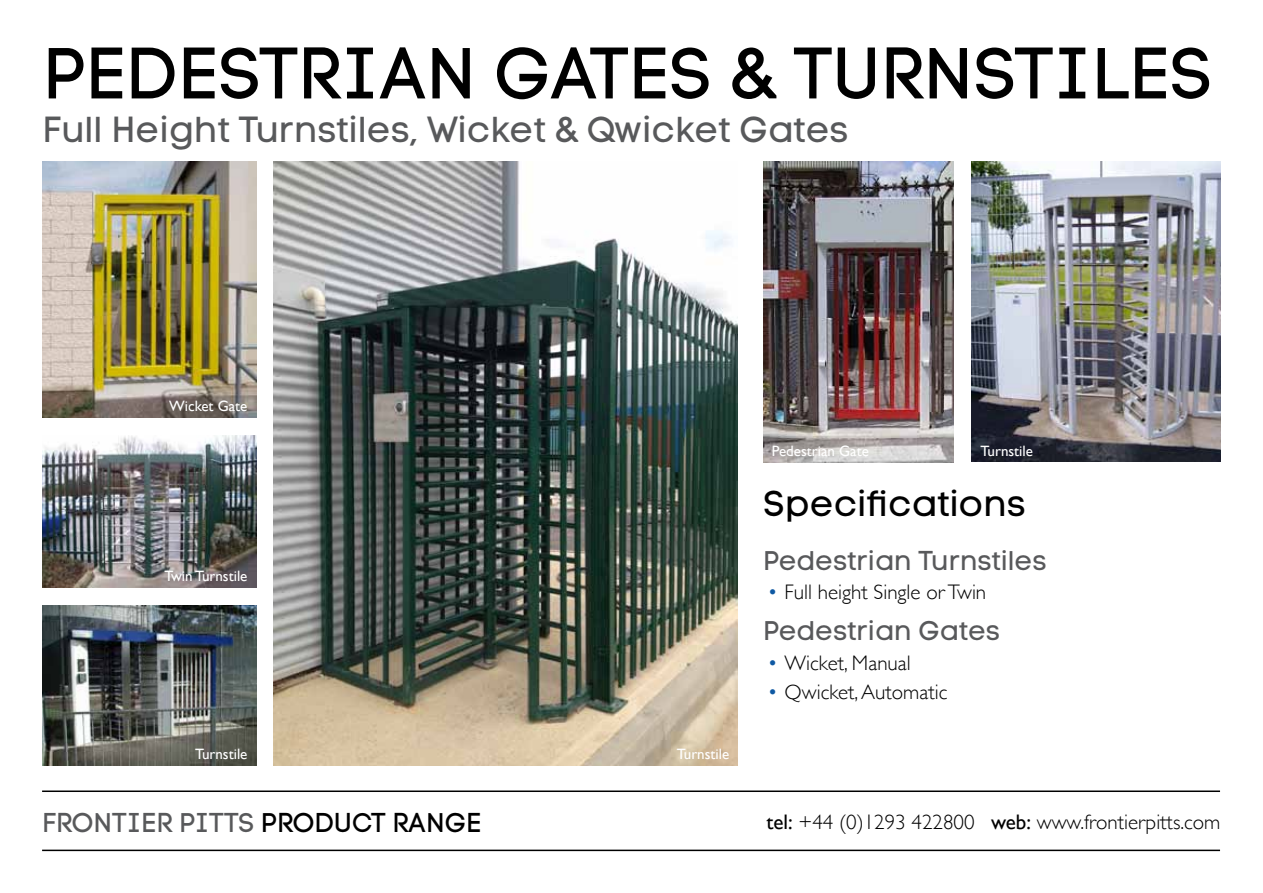
<style>
.page{position:relative;width:1263px;height:893px;background:#fff}
.page>*{position:absolute;margin:0;border:0;box-sizing:border-box;transform-origin:0 0}
.t1{font:72px "Code Pro LC";color:#000}
.t2{font:36px "Code Pro LC";color:#58595b}
.t3{font:36px "Code Pro LC";color:#000}
.t4{font:27px "Code Pro LC";color:#58595b}
.t5{font:300 21px "Gill Sans";color:#000}
.t6{font:15px "Gill Sans";color:#fff}
.s1{color:#0f59a3}
.s2{color:#000}
.s3{font-weight:400}
</style>
<div class="page">
<hr style="left:42px;top:790px;width:1178px;height:2px;background:#000">
<hr style="left:42px;top:850px;width:1178px;height:1px;background:#000">
<img style="left:763px;top:162px;width:191px;height:301px">
<img style="left:43px;top:435px;width:213px;height:152px">
<img style="left:972px;top:162px;width:248px;height:300px">
<img style="left:43px;top:605px;width:213px;height:160px">
<img style="left:43px;top:162px;width:213px;height:256px">
<img style="left:274px;top:162px;width:464px;height:603px">
<h1 class="t1" style="left:43px;top:32px;width:1171px">PEDESTRIAN GATES &amp; TURN STILES</h1>
<h2 class="t2" style="left:43px;top:108px;width:807px">Full Height Turnstiles, Wicket &amp; Qwicket Gates</h2>
<p class="t6" style="left:169px;top:397px;width:80px">Wicket Gate</p>
<p class="t6" style="left:164px;top:567px;width:85px">Twin Turnstile</p>
<p class="t6" style="left:195px;top:745px;width:54px">Turnstile</p>
<p class="t6" style="left:677px;top:745px;width:54px">Turnstile</p>
<p class="t6" style="left:772px;top:442px;width:99px">Pedestrian Gate</p>
<p class="t6" style="left:980px;top:442px;width:54px">Turnstile</p>
<h2 class="t3" style="left:763px;top:483px;width:264px">Specifications</h2>
<p class="t4" style="left:763px;top:545px;width:285px">Pedestrian Turnstiles</p>
<p class="t5" style="left:767px;top:576px;width:220px"><span class="s1">•</span> Full height Single orTwin</p>
<p class="t4" style="left:763px;top:615px;width:238px">Pedestrian Gates</p>
<p class="t5" style="left:767px;top:646px;width:145px"><span class="s1">•</span> Wicket, Manual</p>
<p class="t5" style="left:767px;top:675px;width:181px"><span class="s1">•</span> Qwicket,Automatic</p>
<p class="t4" style="left:42px;top:807px;width:440px">FRONTIER PITTS <span class="s2">PRODUCT RANGE</span></p>
<p class="t5" style="left:766px;top:805px;width:456px"><span class="s3">tel:</span> +44 (0)1293 422800 <span class="s3">web:</span> www.frontierpitts.com</p>
</div>
